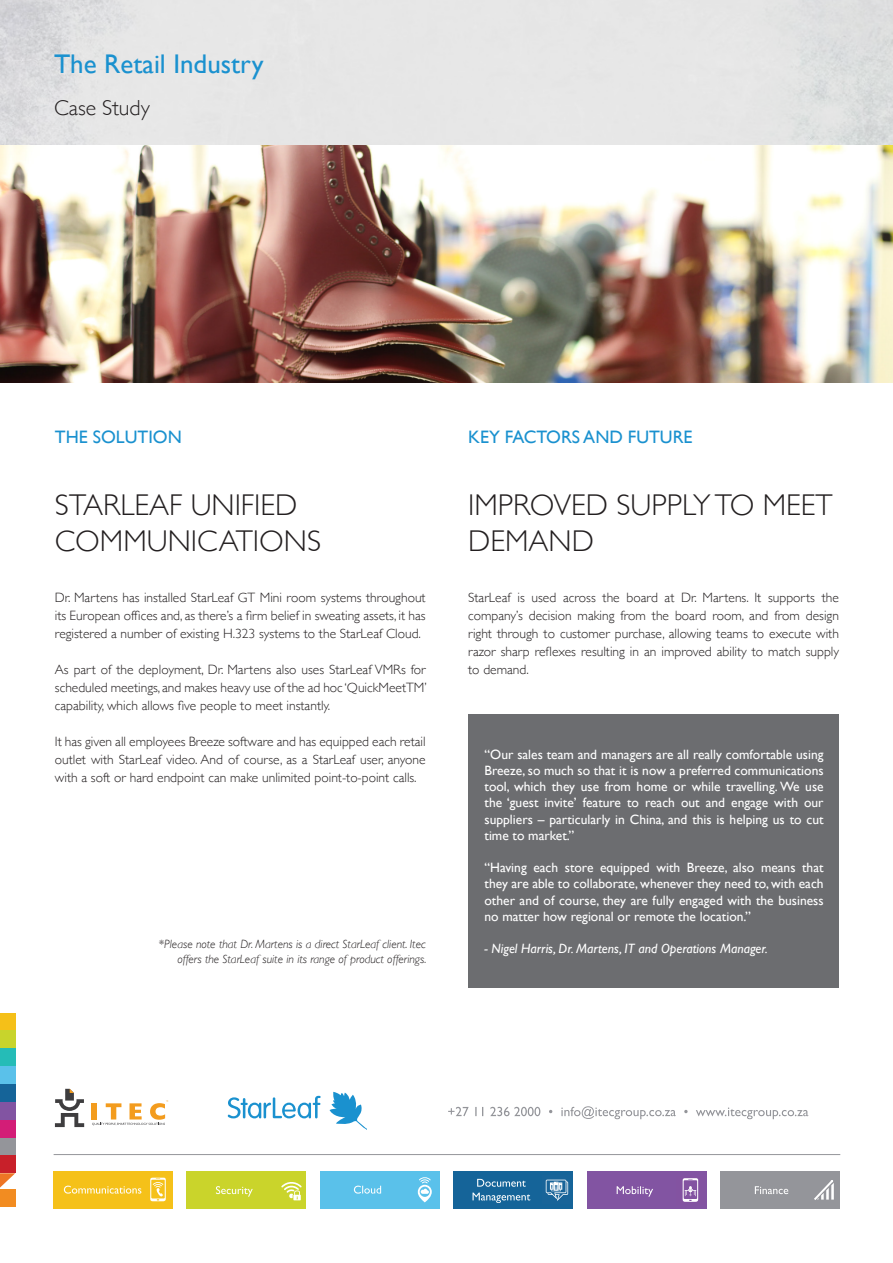
<style>
.page{position:relative;width:893px;height:1263px;background:#fff}
.page>*{position:absolute;margin:0;border:0;box-sizing:border-box;transform-origin:0 0}
.Paragraph_Style_5{font:300 30px/36px "Gill Sans";color:#231f20}
.Paragraph_Style_5-2{font:27px "Gill Sans";color:#1a91cf}
.Paragraph_Style_6{font:300 21.75px "Gill Sans";color:#231f20}
.Paragraph_Style_11{font:18px "Gill Sans";color:#1a91cf}
.Paragraph_Style_8{font:300 13.5px/18px "Gill Sans";color:#231f20;text-align:justify}
.Paragraph_Style_9{font:13.5px/16.2px "Gill Sans";color:#fff;text-align:justify}
.Paragraph_Style_9-2{font:italic 13.5px "Gill Sans";color:#fff}
.Paragraph_Style_7{font:italic 300 12px/14.4px "Gill Sans";color:#231f20;text-align:right}
</style>
<div class="page">
<svg style="left:55px;top:1089px;width:29px;height:38px"></svg>
<svg style="left:92px;top:1100px;width:76px;height:25px"></svg>
<div style="left:0;top:1137px;width:15px;height:18px;background:#94959a"></div>
<div style="left:0;top:1102px;width:15px;height:18px;background:#8254a2"></div>
<div style="left:0;top:1066px;width:15px;height:18px;background:#5ac1ea"></div>
<div style="left:0;top:1189px;width:15px;height:18px;background:#f28c21"></div>
<svg style="left:0;top:1173px;width:15px;height:14px"></svg>
<div style="left:0;top:1155px;width:15px;height:18px;background:#c8202a"></div>
<div style="left:0;top:1120px;width:15px;height:17px;background:#d31d77"></div>
<div style="left:0;top:1084px;width:15px;height:18px;background:#156499"></div>
<div style="left:0;top:1048px;width:15px;height:18px;background:#25bcb7"></div>
<div style="left:0;top:1013px;width:15px;height:17px;background:#f5c018"></div>
<div style="left:0;top:1030px;width:15px;height:18px;background:#c8d42c"></div>
<hr style="left:54px;top:1154px;width:786px;height:1px;background:#94959a">
<div style="left:187px;top:1171px;width:119px;height:38px;background:#cad42b"></div>
<svg style="left:281px;top:1182px;width:21px;height:18px"></svg>
<svg style="left:216px;top:1186px;width:37px;height:11px"></svg>
<div style="left:587px;top:1171px;width:119px;height:38px;background:#8254a2"></div>
<svg style="left:683px;top:1178px;width:15px;height:24px"></svg>
<svg style="left:617px;top:1186px;width:36px;height:11px"></svg>
<div style="left:454px;top:1171px;width:119px;height:37px;background:#156499"></div>
<svg style="left:546px;top:1179px;width:22px;height:22px"></svg>
<svg style="left:473px;top:1179px;width:57px;height:24px"></svg>
<div style="left:53px;top:1171px;width:120px;height:37px;background:#f5c119"></div>
<svg style="left:150px;top:1178px;width:16px;height:23px"></svg>
<svg style="left:64px;top:1185px;width:77px;height:8px"></svg>
<div style="left:320px;top:1171px;width:120px;height:37px;background:#5ac1ea"></div>
<svg style="left:418px;top:1177px;width:14px;height:25px"></svg>
<svg style="left:354px;top:1185px;width:27px;height:8px"></svg>
<div style="left:721px;top:1171px;width:119px;height:38px;background:#94959a"></div>
<svg style="left:814px;top:1180px;width:20px;height:20px"></svg>
<svg style="left:755px;top:1186px;width:33px;height:8px"></svg>
<svg style="left:448px;top:1106px;width:360px;height:13px"></svg>
<div style="left:468px;top:714px;width:371px;height:274px;background:#6c6d70"></div>
<img style="left:0;top:145px;width:893px;height:237px">
<svg style="left:228px;top:1096px;width:93px;height:22px"></svg>
<svg style="left:330px;top:1092px;width:37px;height:38px"></svg>
<p class="Paragraph_Style_5-2" style="left:54px;top:48px;width:211px">The Retail Industry</p>
<p class="Paragraph_Style_6" style="left:54px;top:90px;width:97px">Case Study</p>
<p class="Paragraph_Style_11" style="left:55px;top:426px;width:128px">THE SOLUTION</p>
<p class="Paragraph_Style_11" style="left:468px;top:426px;width:226px">KEY FACTORS AND FUTURE</p>
<p class="Paragraph_Style_5" style="left:55px;top:486px;width:268px">STARLEAF UNIFIED<br>COMMUNICATIONS</p>
<p class="Paragraph_Style_5" style="left:468px;top:486px;width:366px">IMPROVED SUPPLY TO MEET<br>DEMAND</p>
<p class="Paragraph_Style_8" style="left:55px;top:587px;width:372px">Dr. Martens has installed StarLeaf GT Mini room systems throughout its European offices and, as there’s a firm belief in sweating assets, it has registered a number of existing H.323 systems to the StarLeaf Cloud.</p>
<p class="Paragraph_Style_8" style="left:55px;top:659px;width:373px">As part of the deployment, Dr. Martens also uses StarLeaf VMRs for scheduled meetings, and makes heavy use of the ad hoc ‘QuickMeetTM’ capability, which allows five people to meet instantly.</p>
<p class="Paragraph_Style_8" style="left:55px;top:731px;width:372px">It has given all employees Breeze software and has equipped each retail outlet with StarLeaf video. And of course, as a StarLeaf user, anyone with a soft or hard endpoint can make unlimited point-to-point calls.</p>
<p class="Paragraph_Style_7" style="left:159px;top:937px;width:270px">*Please note that Dr. Martens is a direct StarLeaf client. Itec offers the StarLeaf suite in its range of product offerings.</p>
<p class="Paragraph_Style_8" style="left:468px;top:588px;width:372px">StarLeaf is used across the board at Dr. Martens. It supports the company’s decision making from the board room, and from design right through to customer purchase, allowing teams to execute with razor sharp reflexes resulting in an improved ability to match supply to demand.</p>
<p class="Paragraph_Style_9" style="left:484px;top:746px;width:341px">“Our sales team and managers are all really comfortable using Breeze, so much so that it is now a preferred communications tool, which they use from home or while travelling. We use the ‘guest invite’ feature to reach out and engage with our suppliers – particularly in China, and this is helping us to cut time to market.”</p>
<p class="Paragraph_Style_9" style="left:484px;top:859px;width:341px">“Having each store equipped with Breeze, also means that they are able to collaborate, whenever they need to, with each other and of course, they are fully engaged with the business no matter how regional or remote the location.”</p>
<p class="Paragraph_Style_9-2" style="left:484px;top:941px;width:285px">- Nigel Harris, Dr. Martens, IT and Operations Manager.</p>
</div>
